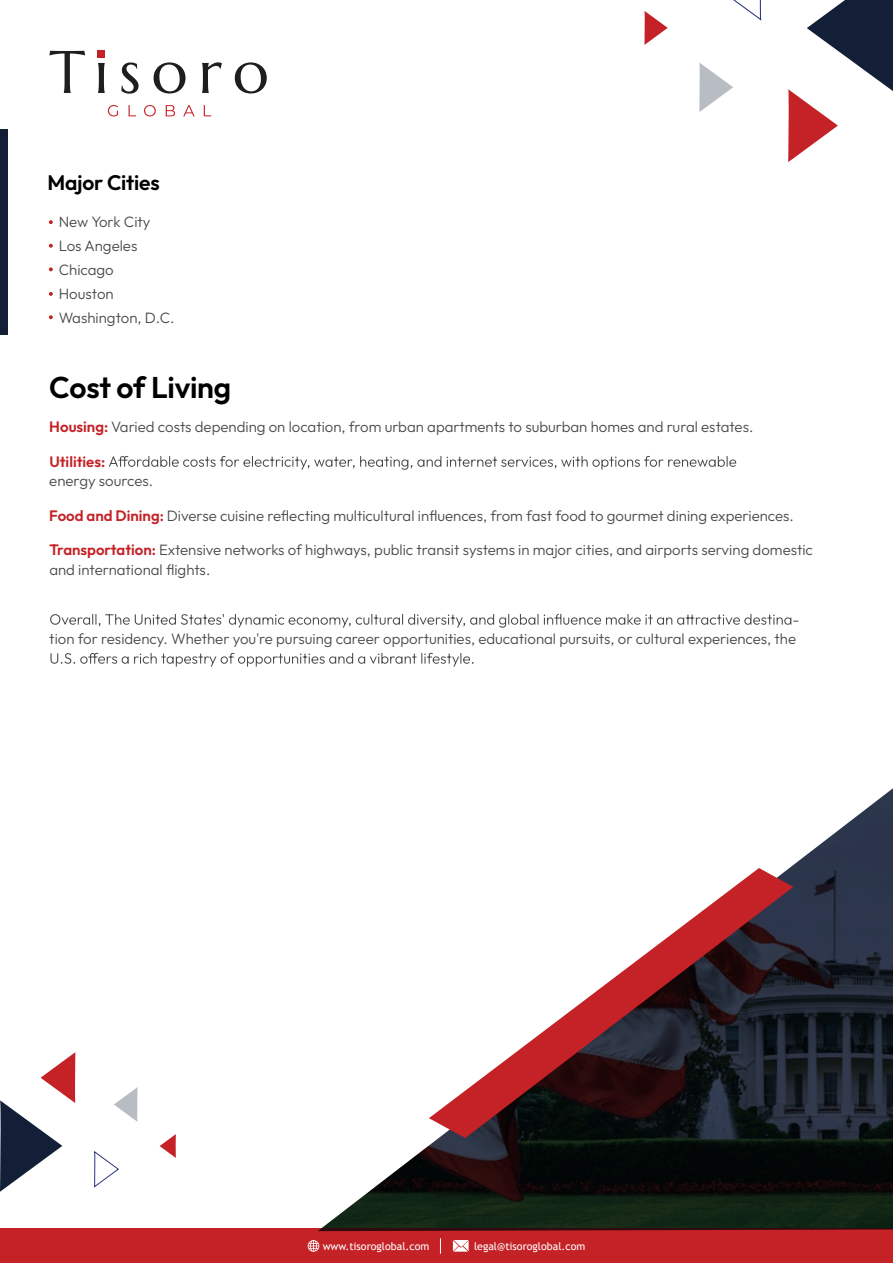
<style>
.page{position:relative;width:893px;height:1263px;background:#fff}
.page>*{position:absolute;margin:0;border:0;box-sizing:border-box;transform-origin:0 0}
.t1{font:600 30px "Outfit";letter-spacing:-.01em;color:#000}
.t2{font:600 21px "Outfit";letter-spacing:-.01em;color:#000}
.t3{font:300 15px/24px "Outfit";color:#49494b}
.t4{font:600 15px "Outfit";color:#c42227}
.t5{font:10.65px "Trebuchet MS";color:#fff}
.s1{font-weight:600;color:#c42227}
</style>
<div class="page">
<svg style="left:108px;top:105px;width:103px;height:11px"></svg>
<svg style="left:49px;top:51px;width:218px;height:43px"></svg>
<div style="left:98px;top:50px;width:7px;height:8px;background:#c52127"></div>
<div style="left:0;top:1229px;width:893px;height:34px;background:#c42227"></div>
<svg style="left:308px;top:1240px;width:11px;height:12px"></svg>
<svg style="left:453px;top:1240px;width:16px;height:12px"></svg>
<div style="left:0;top:129px;width:8px;height:205px;background:#131f37"></div>
<svg style="left:788px;top:0;width:105px;height:162px"></svg>
<svg style="left:699px;top:62px;width:34px;height:50px"></svg>
<svg style="left:733px;top:0;width:29px;height:21px"></svg>
<svg style="left:644px;top:11px;width:24px;height:34px"></svg>
<svg style="left:0;top:1052px;width:75px;height:140px"></svg>
<svg style="left:114px;top:1087px;width:23px;height:35px"></svg>
<svg style="left:94px;top:1151px;width:25px;height:37px"></svg>
<svg style="left:160px;top:1134px;width:16px;height:24px"></svg>
<svg style="left:109px;top:456px;width:627px;height:14px"></svg>
<svg style="left:50px;top:614px;width:741px;height:14px"></svg>
<svg style="left:51px;top:653px;width:423px;height:13px"></svg>
<svg style="left:318px;top:788px;width:575px;height:443px"></svg>
<svg style="left:429px;top:868px;width:364px;height:270px"></svg>
<svg style="left:49px;top:220px;width:4px;height:4px"></svg>
<svg style="left:49px;top:244px;width:4px;height:4px"></svg>
<svg style="left:49px;top:267px;width:4px;height:4px"></svg>
<svg style="left:49px;top:292px;width:4px;height:4px"></svg>
<svg style="left:49px;top:315px;width:4px;height:4px"></svg>
<h2 class="t2" style="left:47px;top:169px;width:114px">Major Cities</h2>
<p class="t3" style="left:59px;top:210px;width:117px">New York City<br>Los Angeles<br>Chicago<br>Houston<br>Washington, D.C.</p>
<h1 class="t1" style="left:49px;top:368px;width:183px">Cost of Living</h1>
<p class="t3" style="left:49px;top:415px;width:706px"><span class="s1">Housing:</span> Varied costs depending on location, from urban apartments to suburban homes and rural estates.</p>
<p class="t4" style="left:49px;top:452px;width:57px">Utilities:</p>
<p class="t3" style="left:49px;top:469px;width:105px">energy sources.</p>
<p class="t3" style="left:49px;top:504px;width:746px"><span class="s1">Food and Dining:</span> Diverse cuisine reflecting multicultural influences, from fast food to gourmet dining experiences.</p>
<p class="t3" style="left:49px;top:541px;width:765px;line-height:19.5px"><span class="s1">Transportation:</span> Extensive networks of highways, public transit systems in major cities, and airports serving domestic and international flights.</p>
<p class="t3" style="left:49px;top:610px;width:751px;line-height:19.5px;text-align:right">-<br>tion for residency. Whether you're pursuing career opportunities, educational pursuits, or cultural experiences, the</p>
<p class="t5" style="left:323px;top:1239px;width:108px">www.tisoroglobal.com</p>
<p class="t5" style="left:474px;top:1239px;width:113px">legal@tisoroglobal.com</p>
</div>
